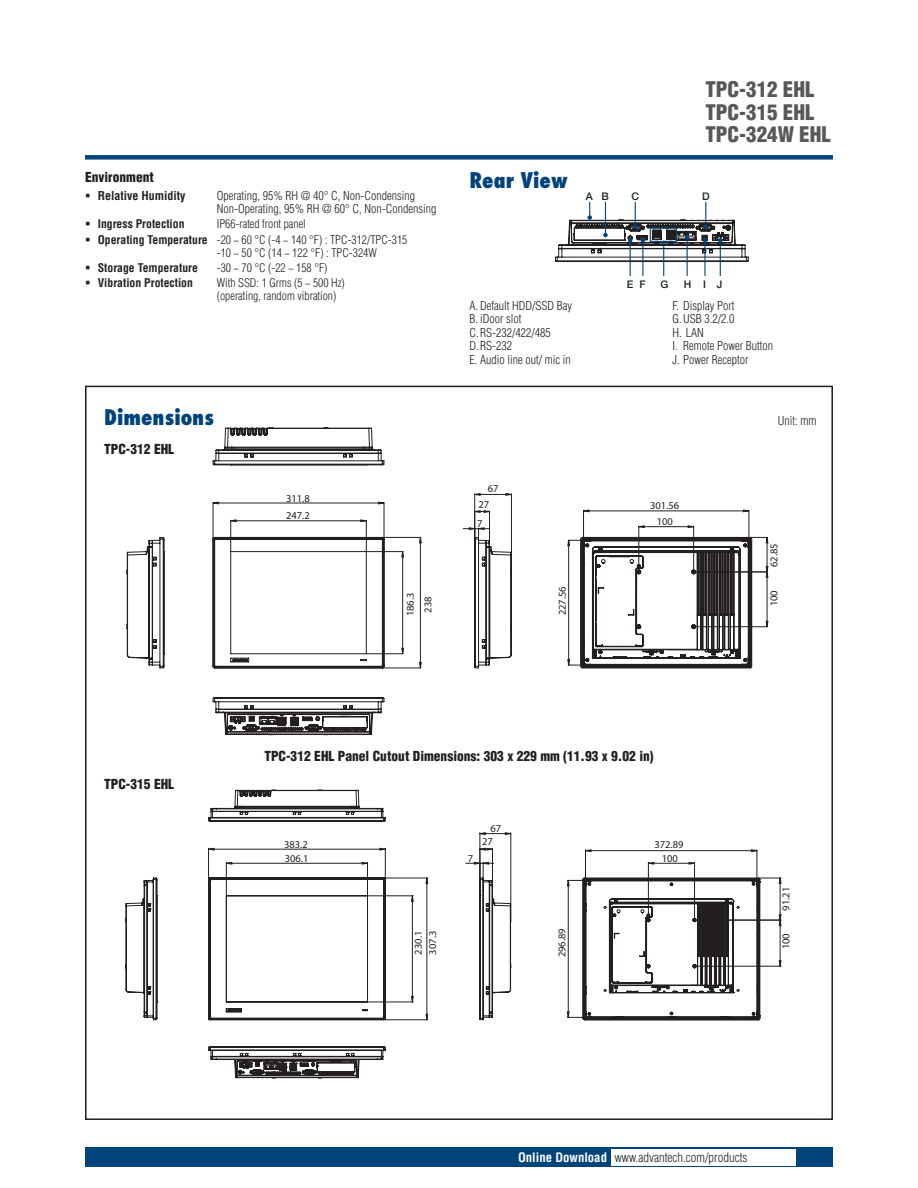
<style>
.page{position:relative;width:918px;height:1188px;background:#fff}
.page>*{position:absolute;margin:0;border:0;box-sizing:border-box;transform-origin:0 0}
.t1{font:900 condensed 21px/22.5px "Helvetica";color:#57585a}
.t2{font:800 condensed 21px "Futura";color:#00447b}
.t3{font:900 condensed 13.5px "Helvetica";color:#231f20}
.t4{font:300 condensed 12.75px "Helvetica";color:#231f20}
.t5{font:300 condensed 12px/13.5px "Helvetica";color:#231f20}
.t6{font:700 condensed 12px "Helvetica";color:#231f20}
.t7{font:300 condensed 11.7px/15.1px "Helvetica";color:#231f20}
.t8{font:700 condensed 11.7px "Helvetica";color:#231f20}
.t9{font:10.5px/15.8px "Myriad Pro";color:#231f20;text-align:center}
.t10{font:500 10.5px "Helvetica Neue";color:#231f20}
.s1{font-weight:700}
.s2{font-weight:700;color:#fff}
</style>
<div class="page">
<div style="left:85px;top:155px;width:748px;height:5px;background:#00447b"></div>
<div style="left:85px;top:1147px;width:748px;height:20px;background:#00447b"></div>
<div style="left:611px;top:1149px;width:184px;height:16px;background:#fff"></div>
<hr style="left:693px;top:526px;width:1px;height:45px;background:#231f20">
<hr style="left:638px;top:526px;width:1px;height:45px;background:#231f20">
<hr style="left:583px;top:510px;width:1px;height:33px;background:#231f20">
<hr style="left:749px;top:510px;width:1px;height:33px;background:#231f20">
<svg style="left:638px;top:525px;width:57px;height:3px"></svg>
<svg style="left:584px;top:509px;width:166px;height:4px"></svg>
<svg style="left:567px;top:537px;width:202px;height:132px"></svg>
<hr style="left:213px;top:503px;width:171px;height:1px;background:#231f20">
<hr style="left:213px;top:502px;width:1px;height:37px;background:#231f20">
<hr style="left:384px;top:502px;width:1px;height:37px;background:#231f20">
<hr style="left:231px;top:520px;width:135px;height:1px;background:#231f20">
<hr style="left:230px;top:520px;width:1px;height:31px;background:#231f20">
<hr style="left:366px;top:520px;width:1px;height:31px;background:#231f20">
<hr style="left:402px;top:552px;width:1px;height:102px;background:#231f20">
<hr style="left:367px;top:551px;width:36px;height:1px;background:#231f20">
<hr style="left:367px;top:653px;width:36px;height:1px;background:#231f20">
<hr style="left:420px;top:537px;width:1px;height:131px;background:#231f20">
<hr style="left:383px;top:668px;width:38px;height:1px;background:#231f20">
<hr style="left:383px;top:537px;width:38px;height:1px;background:#231f20">
<svg style="left:212px;top:501px;width:7px;height:4px"></svg>
<svg style="left:378px;top:501px;width:7px;height:4px"></svg>
<svg style="left:230px;top:519px;width:7px;height:3px"></svg>
<svg style="left:360px;top:519px;width:7px;height:3px"></svg>
<svg style="left:401px;top:551px;width:3px;height:7px"></svg>
<svg style="left:401px;top:648px;width:3px;height:7px"></svg>
<svg style="left:419px;top:662px;width:3px;height:7px"></svg>
<svg style="left:419px;top:537px;width:3px;height:7px"></svg>
<svg style="left:212px;top:537px;width:173px;height:132px"></svg>
<svg style="left:126px;top:537px;width:39px;height:132px"></svg>
<svg style="left:212px;top:697px;width:173px;height:38px"></svg>
<svg style="left:212px;top:427px;width:173px;height:39px"></svg>
<hr style="left:475px;top:494px;width:36px;height:1px;background:#231f20">
<hr style="left:511px;top:494px;width:1px;height:76px;background:#231f20">
<hr style="left:474px;top:494px;width:1px;height:44px;background:#231f20">
<svg style="left:505px;top:493px;width:7px;height:3px"></svg>
<svg style="left:474px;top:493px;width:7px;height:3px"></svg>
<svg style="left:463px;top:510px;width:49px;height:159px"></svg>
<hr style="left:367px;top:862px;width:1px;height:33px;background:#231f20">
<hr style="left:226px;top:862px;width:1px;height:33px;background:#231f20">
<hr style="left:208px;top:848px;width:1px;height:30px;background:#231f20">
<hr style="left:385px;top:848px;width:1px;height:30px;background:#231f20">
<hr style="left:368px;top:1002px;width:45px;height:1px;background:#231f20">
<hr style="left:368px;top:895px;width:45px;height:1px;background:#231f20">
<hr style="left:385px;top:878px;width:43px;height:1px;background:#231f20">
<hr style="left:385px;top:1019px;width:43px;height:1px;background:#231f20">
<svg style="left:225px;top:862px;width:142px;height:3px"></svg>
<svg style="left:208px;top:847px;width:178px;height:4px"></svg>
<svg style="left:411px;top:895px;width:3px;height:108px"></svg>
<svg style="left:426px;top:878px;width:3px;height:142px"></svg>
<svg style="left:208px;top:877px;width:178px;height:144px"></svg>
<svg style="left:125px;top:877px;width:33px;height:144px"></svg>
<svg style="left:208px;top:789px;width:178px;height:33px"></svg>
<svg style="left:208px;top:1046px;width:178px;height:33px"></svg>
<svg style="left:466px;top:832px;width:316px;height:189px"></svg>
<hr style="left:630px;top:240px;width:1px;height:36px;background:#00447b">
<hr style="left:642px;top:240px;width:1px;height:36px;background:#00447b">
<hr style="left:687px;top:237px;width:1px;height:39px;background:#00447b">
<hr style="left:704px;top:240px;width:2px;height:36px;background:#00447b">
<hr style="left:720px;top:240px;width:1px;height:36px;background:#00447b">
<svg style="left:555px;top:202px;width:194px;height:60px"></svg>
<hr style="left:663px;top:241px;width:1px;height:35px;background:#00447b">
<div style="left:650px;top:227px;width:27px;height:15px;border:1px solid #00447b"></div>
<p class="t3" style="left:85px;top:168px;width:70px">Environment</p>
<p class="t6" style="left:98px;top:188px;width:89px">Relative Humidity</p>
<p class="t5" style="left:217px;top:188px;width:221px">Operating, 95% RH @ 40° C, Non-Condensing<br>Non-Operating, 95% RH @ 60° C, Non-Condensing</p>
<p class="t8" style="left:98px;top:217px;width:88px">Ingress Protection</p>
<p class="t7" style="left:98px;top:216px;width:311px;text-indent:119px">IP66-rated front panel<br><span class="s1">Operating Temperature</span> -20 ~ 60 °C (-4 ~ 140 °F) : TPC-312/TPC-315</p>
<p class="t7" style="left:217px;top:245px;width:162px">-10 ~ 50 °C (14 ~ 122 °F) : TPC-324W</p>
<p class="t8" style="left:98px;top:260px;width:102px">Storage Temperature</p>
<p class="t7" style="left:217px;top:260px;width:112px">-30 ~ 70 °C (-22 ~ 158 °F)</p>
<p class="t8" style="left:98px;top:275px;width:97px">Vibration Protection</p>
<p class="t7" style="left:217px;top:276px;width:130px;line-height:13px">With SSD: 1 Grms (5 ~ 500 Hz) (operating, random vibration)</p>
<h1 class="t2" style="left:104px;top:404px;width:111px">Dimensions</h1>
<p class="t3" style="left:104px;top:440px;width:72px">TPC-312 EHL</p>
<p class="t9" style="left:286px;top:490px;width:25px">311.8</p>
<p class="t9" style="left:286px;top:508px;width:25px">247.2</p>
<p class="t9" style="left:401px;top:616px;width:25px;line-height:17.7px;rotate:-90deg">186.3<br>238</p>
<h1 class="t2" style="left:470px;top:168px;width:100px">Rear View</h1>
<h1 class="t1" style="left:705px;top:78px;width:127px">TPC-312 EHL<br>TPC-315 EHL<br>TPC-324W EHL</h1>
<p class="t10" style="left:586px;top:190px;width:9px">A</p>
<p class="t10" style="left:631px;top:190px;width:9px">C</p>
<p class="t10" style="left:602px;top:190px;width:9px">B</p>
<p class="t10" style="left:702px;top:190px;width:9px">D</p>
<p class="t10" style="left:627px;top:278px;width:20px">E F</p>
<p class="t10" style="left:660px;top:278px;width:9px">G</p>
<p class="t10" style="left:684px;top:278px;width:40px">HIJ</p>
<p class="t5" style="left:470px;top:299px;width:104px">A. Default HDD/SSD Bay<br>B. iDoor slot<br>C.RS-232/422/485<br>D.RS-232<br>E. Audio line out/ mic in</p>
<p class="t5" style="left:673px;top:299px;width:102px">F. Display Port<br>G.USB 3.2/2.0<br>H. LAN<br>I. Remote Power Button<br>J. Power Receptor</p>
<p class="t9" style="left:479px;top:481px;width:22px;text-align:left;text-indent:9px">67<br>27</p>
<p class="t9" style="left:477px;top:516px;width:7px">7</p>
<p class="t9" style="left:554px;top:615px;width:31px;rotate:-90deg">227.56</p>
<p class="t9" style="left:650px;top:498px;width:31px">301.56<br>100</p>
<p class="t5" style="left:778px;top:414px;width:40px">Unit: mm</p>
<p class="t9" style="left:766px;top:567px;width:25px;rotate:-90deg">62.85</p>
<p class="t9" style="left:766px;top:606px;width:18px;rotate:-90deg">100</p>
<p class="t3" style="left:104px;top:776px;width:72px">TPC-315 EHL</p>
<p class="t3" style="left:264px;top:748px;width:391px">TPC-312 EHL Panel Cutout Dimensions: 303 x 229 mm (11.93 x 9.02 in)</p>
<p class="t9" style="left:284px;top:836px;width:25px">383.2</p>
<p class="t9" style="left:285px;top:850px;width:25px">306.1</p>
<p class="t9" style="left:411px;top:955px;width:25px;line-height:14.5px;text-align:left;rotate:-90deg">230.1<br>307.3</p>
<p class="t9" style="left:468px;top:850px;width:7px">7</p>
<p class="t9" style="left:491px;top:821px;width:12px">67</p>
<p class="t9" style="left:482px;top:834px;width:12px">27</p>
<p class="t9" style="left:554px;top:957px;width:31px;rotate:-90deg">296.89</p>
<p class="t9" style="left:655px;top:836px;width:31px">372.89</p>
<p class="t9" style="left:662px;top:850px;width:18px">100</p>
<p class="t9" style="left:778px;top:911px;width:25px;rotate:-90deg">91.21</p>
<p class="t9" style="left:778px;top:949px;width:18px;rotate:-90deg">100</p>
<p class="t4" style="left:518px;top:1149px;width:231px"><span class="s2">Online Download</span> www.advantech.com/products</p>
</div>
